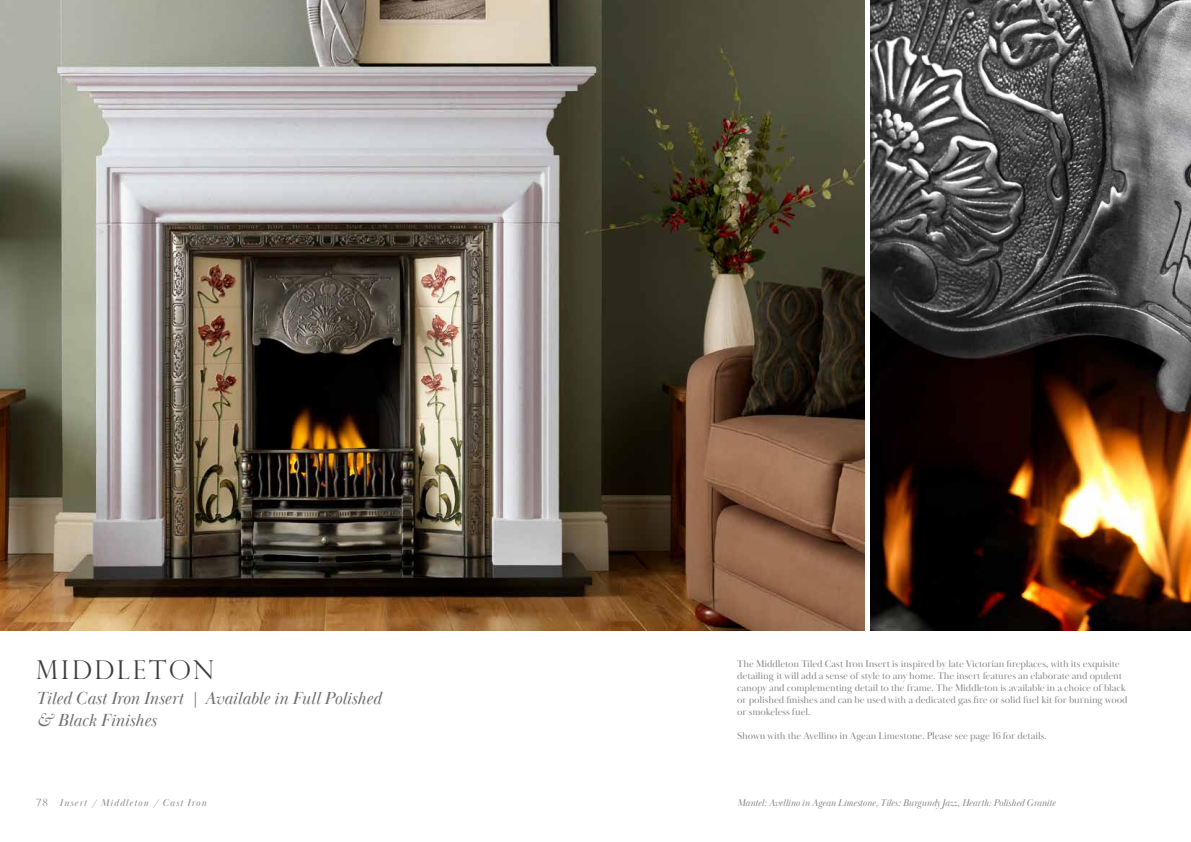
<style>
.page{position:relative;width:1191px;height:842px;background:#fff}
.page>*{position:absolute;margin:0;border:0;box-sizing:border-box;transform-origin:0 0}
.t1{font:300 26px "Perpetua Titling";letter-spacing:.095em;color:#3d3c3b}
.t2{font:italic 18px/21.6px "Baskerville Display PT";color:#6f6f6f}
.t3{font:10px/12px "Baskerville Display PT";letter-spacing:-.01em;color:#878787}
.t4{font:italic 10px "Baskerville Display PT";letter-spacing:-.01em;color:#878787}
.t5{font:italic 10px "Baskerville Display PT";letter-spacing:.1em;color:#878787}
.t6{font:300 10px "Perpetua Titling";color:#878787}
</style>
<div class="page">
<img style="left:870px;top:0;width:321px;height:631px">
<img style="left:0;top:0;width:865px;height:631px">
<h1 class="t1" style="left:36px;top:654px;width:180px">MIDDLETON</h1>
<h2 class="t2" style="left:36px;top:688px;width:347px">Tiled Cast Iron Insert | Available in Full Polished &amp; Black Finishes</h2>
<p class="t3" style="left:737px;top:658px;width:392px">The Middleton Tiled Cast Iron Insert is inspired by late Victorian fireplaces, with its exquisite detailing it will add a sense of style to any home. The insert features an elaborate and opulent canopy and complementing detail to the frame. The Middleton is available in a choice of black or polished finishes and can be used with a dedicated gas fire or solid fuel kit for burning wood or smokeless fuel.</p>
<p class="t3" style="left:737px;top:730px;width:311px">Shown with the Avellino in Agean Limestone. Please see page 16 for details.</p>
<p class="t6" style="left:36px;top:796px;width:13px">78</p>
<p class="t5" style="left:60px;top:797px;width:148px">Insert / Middleton / Cast Iron</p>
<p class="t4" style="left:737px;top:797px;width:320px">Mantel: Avellino in Agean Limestone, Tiles: Burgundy Jazz, Hearth: Polished Granite</p>
</div>
